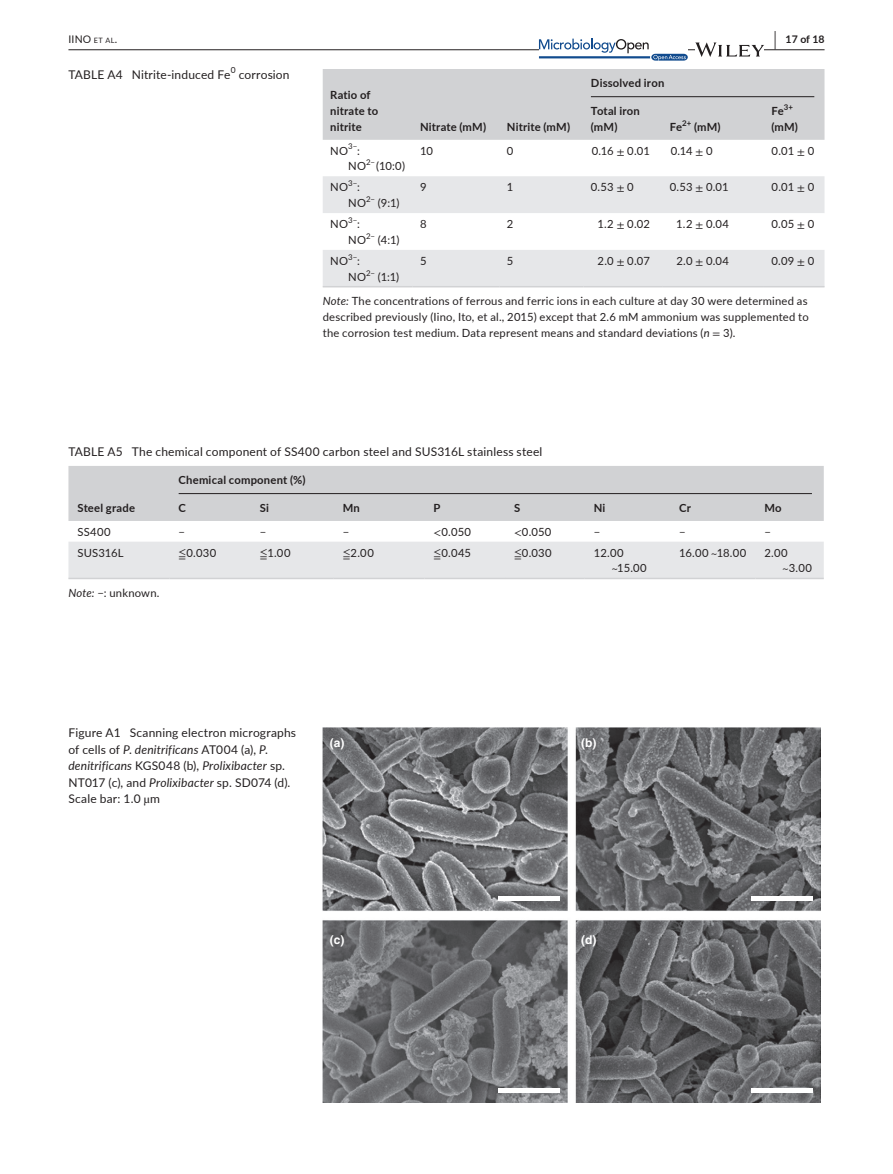
<style>
.page{position:relative;width:893px;height:1174px;background:#fff}
.page>*{position:absolute;margin:0;border:0;box-sizing:border-box;transform-origin:0 0}
.t1{font:12px/16.5px "Lato";letter-spacing:.015em;color:#231f20}
.t2{font:700 12px "Helvetica";color:#fff}
.t3{font:11.25px/15.8px "Lato";letter-spacing:.02em;color:#231f20;text-align:center}
.t4{font:700 11.25px/15.8px "Lato";letter-spacing:.02em;color:#231f20}
.t5{font:10.5px "Lato";color:#231f20}
.t6{font:700 10.5px "Lato";color:#231f20}
.t7{font:8.4px "Lato";color:#231f20}
.t8{font:7.8px "Lato";color:#231f20}
.t9{font:700 7.8px "Lato";color:#231f20}
.s1{font-size:7.35px}
.s2{font-size:19.5px}
.s3{font-family:"STIX"}
.s4{font-style:italic}
</style>
<div class="page">
<hr style="left:68px;top:49px;width:756px;height:1px;background:#231f20">
<svg style="left:539px;top:39px;width:149px;height:22px"></svg>
<svg style="left:695px;top:42px;width:69px;height:15px"></svg>
<div style="left:323px;top:69px;width:501px;height:71px;background:#d1d2d4"></div>
<svg style="left:323px;top:176px;width:501px;height:110px;fill:#e6e7e9"></svg>
<hr style="left:323px;top:286px;width:90px;height:1px;background:#d1d2d4">
<hr style="left:413px;top:286px;width:86px;height:1px;background:#d1d2d4">
<hr style="left:499px;top:286px;width:84px;height:1px;background:#d1d2d4">
<hr style="left:583px;top:286px;width:79px;height:1px;background:#d1d2d4">
<hr style="left:662px;top:286px;width:102px;height:1px;background:#d1d2d4">
<hr style="left:764px;top:286px;width:60px;height:1px;background:#d1d2d4">
<hr style="left:591px;top:96px;width:223px;height:1px;background:#231f20">
<div style="left:68px;top:466px;width:756px;height:55px;background:#d1d2d4"></div>
<div style="left:68px;top:542px;width:756px;height:36px;background:#e6e7e9"></div>
<hr style="left:68px;top:578px;width:102px;height:1px;background:#d1d2d4">
<hr style="left:170px;top:578px;width:81px;height:1px;background:#d1d2d4">
<hr style="left:251px;top:578px;width:83px;height:1px;background:#d1d2d4">
<hr style="left:334px;top:578px;width:90px;height:1px;background:#d1d2d4">
<hr style="left:424px;top:578px;width:81px;height:1px;background:#d1d2d4">
<hr style="left:505px;top:578px;width:80px;height:1px;background:#d1d2d4">
<hr style="left:585px;top:578px;width:85px;height:1px;background:#d1d2d4">
<hr style="left:670px;top:578px;width:85px;height:1px;background:#d1d2d4">
<hr style="left:755px;top:578px;width:69px;height:1px;background:#d1d2d4">
<hr style="left:179px;top:493px;width:633px;height:1px;background:#231f20">
<img style="left:323px;top:727px;width:498px;height:375px">
<hr style="left:498px;top:896px;width:61px;height:4px;background:#fff">
<hr style="left:751px;top:896px;width:61px;height:4px;background:#fff">
<hr style="left:498px;top:1088px;width:61px;height:4px;background:#fff">
<hr style="left:751px;top:1088px;width:61px;height:4px;background:#fff">
<p class="t5" style="left:68px;top:31px;width:50px">IINO <span class="s1">et al</span>.</p>
<p class="t6" style="left:774px;top:31px;width:52px"><span class="s2">|</span> 17 of 18</p>
<p class="t1" style="left:68px;top:66px;width:164px">TABLE A4 Nitrite-induced Fe</p>
<p class="t7" style="left:231px;top:64px;width:6px">0</p>
<p class="t1" style="left:239px;top:66px;width:52px">corrosion</p>
<p class="t4" style="left:330px;top:87px;width:49px">Ratio of nitrate to nitrite</p>
<p class="t4" style="left:420px;top:118px;width:68px">Nitrate (mM)</p>
<p class="t4" style="left:507px;top:118px;width:65px">Nitrite (mM)</p>
<p class="t4" style="left:591px;top:75px;width:75px">Dissolved iron</p>
<p class="t4" style="left:591px;top:102px;width:50px">Total iron (mM)</p>
<p class="t4" style="left:670px;top:118px;width:14px">Fe</p>
<p class="t9" style="left:682px;top:117px;width:11px">2+</p>
<p class="t4" style="left:694px;top:118px;width:28px">(mM)</p>
<p class="t4" style="left:771px;top:102px;width:14px">Fe</p>
<p class="t9" style="left:784px;top:101px;width:11px">3+</p>
<p class="t4" style="left:771px;top:118px;width:28px">(mM)</p>
<p class="t3" style="left:330px;top:142px;width:19px">NO</p>
<p class="t8" style="left:348px;top:141px;width:11px">3−</p>
<p class="t3" style="left:348px;top:142px;width:19px">:<br>NO</p>
<p class="t8" style="left:366px;top:157px;width:11px">2−</p>
<p class="t3" style="left:376px;top:158px;width:30px">(10:0)</p>
<p class="t3" style="left:420px;top:142px;width:14px">10</p>
<p class="t3" style="left:507px;top:142px;width:8px">0</p>
<p class="t3" style="left:592px;top:142px;width:60px">0.16 <span class="s3">±</span> 0.01</p>
<p class="t3" style="left:671px;top:142px;width:43px">0.14 <span class="s3">±</span> 0</p>
<p class="t3" style="left:772px;top:142px;width:44px">0.01 <span class="s3">±</span> 0</p>
<p class="t3" style="left:330px;top:179px;width:19px">NO</p>
<p class="t8" style="left:348px;top:178px;width:11px">3−</p>
<p class="t3" style="left:348px;top:179px;width:19px">:<br>NO</p>
<p class="t8" style="left:366px;top:194px;width:11px">2−</p>
<p class="t3" style="left:378px;top:195px;width:23px">(9:1)</p>
<p class="t3" style="left:420px;top:179px;width:8px">9</p>
<p class="t3" style="left:507px;top:179px;width:8px">1</p>
<p class="t3" style="left:591px;top:179px;width:44px">0.53 <span class="s3">±</span> 0</p>
<p class="t3" style="left:670px;top:179px;width:61px">0.53 <span class="s3">±</span> 0.01</p>
<p class="t3" style="left:772px;top:179px;width:44px">0.01 <span class="s3">±</span> 0</p>
<p class="t3" style="left:330px;top:216px;width:19px">NO</p>
<p class="t8" style="left:348px;top:215px;width:11px">3−</p>
<p class="t3" style="left:348px;top:216px;width:19px">:<br>NO</p>
<p class="t8" style="left:366px;top:230px;width:11px">2−</p>
<p class="t3" style="left:378px;top:231px;width:23px">(4:1)</p>
<p class="t3" style="left:420px;top:216px;width:8px">8</p>
<p class="t3" style="left:507px;top:216px;width:8px">2</p>
<p class="t3" style="left:597px;top:216px;width:54px">1.2 <span class="s3">±</span> 0.02</p>
<p class="t3" style="left:676px;top:216px;width:54px">1.2 <span class="s3">±</span> 0.04</p>
<p class="t3" style="left:771px;top:216px;width:44px">0.05 <span class="s3">±</span> 0</p>
<p class="t3" style="left:330px;top:252px;width:19px">NO</p>
<p class="t8" style="left:348px;top:251px;width:11px">3−</p>
<p class="t3" style="left:420px;top:252px;width:8px">5</p>
<p class="t3" style="left:507px;top:252px;width:8px">5</p>
<p class="t3" style="left:598px;top:252px;width:54px">2.0 <span class="s3">±</span> 0.07</p>
<p class="t3" style="left:676px;top:252px;width:54px">2.0 <span class="s3">±</span> 0.04</p>
<p class="t3" style="left:771px;top:252px;width:44px">0.09 <span class="s3">±</span> 0</p>
<p class="t3" style="left:323px;top:293px;width:487px;text-align:justify"><span class="s4">Note:</span> The concentrations of ferrous and ferric ions in each culture at day 30 were determined as described previously (Iino, Ito, et al., 2015) except that 2.6 mM ammonium was supplemented to the corrosion test medium. Data represent means and standard deviations (<span class="s4">n</span> <span class="s3">=</span> 3).</p>
<p class="t3" style="left:348px;top:252px;width:19px">:<br>NO</p>
<p class="t8" style="left:366px;top:267px;width:11px">2−</p>
<p class="t3" style="left:378px;top:268px;width:23px">(1:1)</p>
<p class="t1" style="left:68px;top:443px;width:475px">TABLE A5 The chemical component of SS400 carbon steel and SUS316L stainless steel</p>
<p class="t4" style="left:77px;top:499px;width:59px">Steel grade</p>
<p class="t4" style="left:179px;top:472px;width:128px">Chemical component (%)</p>
<p class="t4" style="left:179px;top:499px;width:9px">C</p>
<p class="t4" style="left:260px;top:499px;width:11px">Si</p>
<p class="t4" style="left:343px;top:499px;width:19px">Mn</p>
<p class="t4" style="left:433px;top:499px;width:8px">P</p>
<p class="t4" style="left:514px;top:499px;width:8px">S</p>
<p class="t4" style="left:594px;top:499px;width:13px">Ni</p>
<p class="t4" style="left:679px;top:499px;width:13px">Cr</p>
<p class="t4" style="left:764px;top:499px;width:19px">Mo</p>
<p class="t3" style="left:77px;top:523px;width:35px">SS400</p>
<p class="t3" style="left:179px;top:523px;width:8px">−</p>
<p class="t3" style="left:260px;top:523px;width:8px">−</p>
<p class="t3" style="left:343px;top:523px;width:8px">−</p>
<p class="t3" style="left:433px;top:523px;width:39px"><span class="s3">&lt;</span>0.050</p>
<p class="t3" style="left:514px;top:523px;width:39px"><span class="s3">&lt;</span>0.050</p>
<p class="t3" style="left:594px;top:523px;width:8px">−</p>
<p class="t3" style="left:679px;top:523px;width:8px">−</p>
<p class="t3" style="left:764px;top:523px;width:8px">−</p>
<p class="t3" style="left:77px;top:544px;width:48px">SUS316L</p>
<p class="t3" style="left:179px;top:544px;width:39px"><span class="s3">≦</span>0.030</p>
<p class="t3" style="left:260px;top:544px;width:32px"><span class="s3">≦</span>1.00</p>
<p class="t3" style="left:343px;top:544px;width:33px"><span class="s3">≦</span>2.00</p>
<p class="t3" style="left:433px;top:544px;width:39px"><span class="s3">≦</span>0.045</p>
<p class="t3" style="left:514px;top:544px;width:39px"><span class="s3">≦</span>0.030</p>
<p class="t3" style="left:612px;top:544px;width:37px;text-align:left;text-indent:-18px">12.00 <span class="s3">~</span>15.00</p>
<p class="t3" style="left:679px;top:544px;width:69px">16.00 <span class="s3">~</span>18.00</p>
<p class="t3" style="left:782px;top:544px;width:31px;text-align:left;text-indent:-18px">2.00 <span class="s3">~</span>3.00</p>
<p class="t3" style="left:68px;top:585px;width:93px"><span class="s4">Note:</span> −: unknown.</p>
<p class="t1" style="left:68px;top:724px;width:229px">Figure A1 Scanning electron micrographs of cells of <span class="s4">P</span>. <span class="s4">denitrificans</span> AT004 (a), <span class="s4">P</span>. <span class="s4">denitrificans</span> KGS048 (b), <span class="s4">Prolixibacter</span> sp.<br>NT017 (c), and <span class="s4">Prolixibacter</span> sp. SD074 (d).<br>Scale bar: 1.0 <span class="s3">µ</span>m</p>
<p class="t2" style="left:330px;top:735px;width:16px">(a)</p>
<p class="t2" style="left:581px;top:735px;width:17px">(b)</p>
<p class="t2" style="left:330px;top:932px;width:16px">(c)</p>
<p class="t2" style="left:581px;top:932px;width:17px">(d)</p>
</div>
